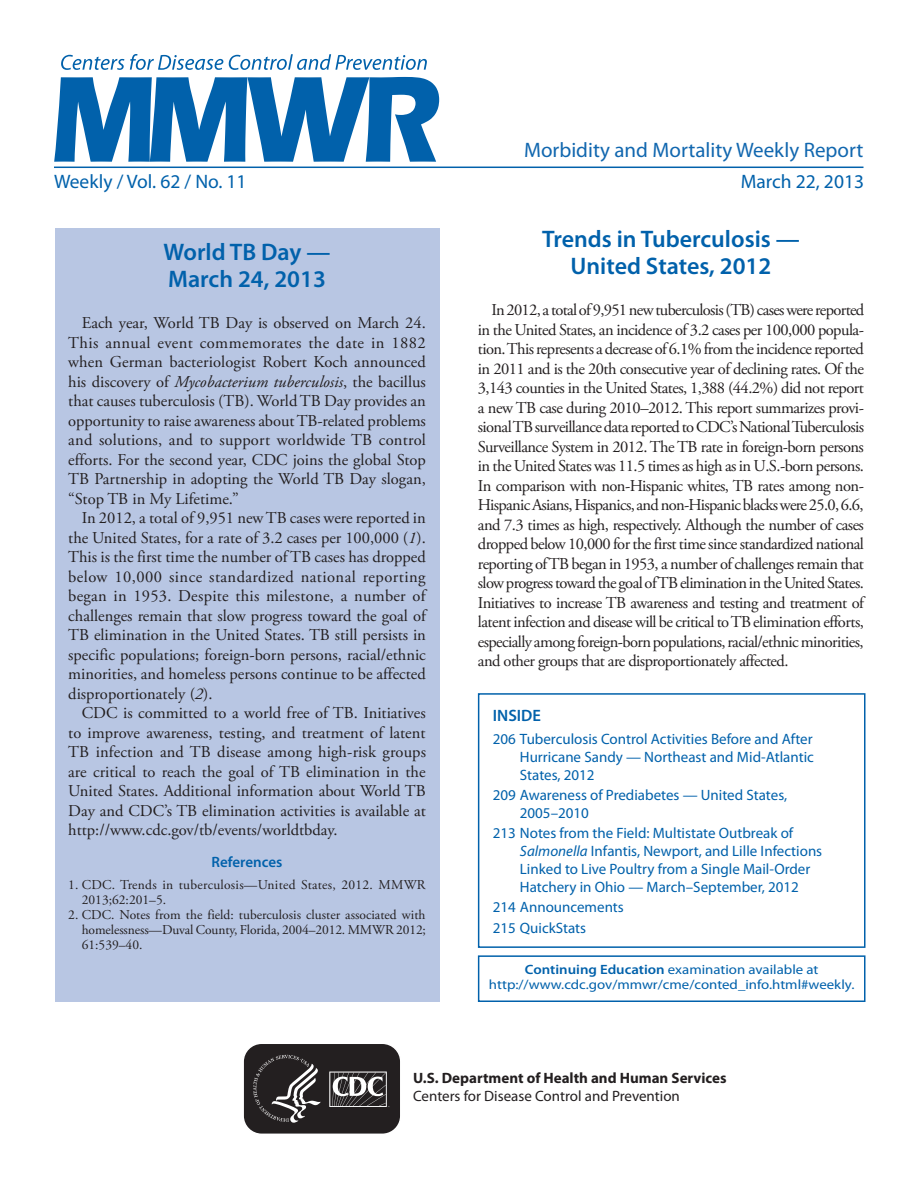
<style>
.page{position:relative;width:918px;height:1188px;background:#fff}
.page>*{position:absolute;margin:0;border:0;box-sizing:border-box;transform-origin:0 0}
.headline{font:600 24px/27px "Myriad Pro";color:#0161ab}
.t1{font:21px "Myriad Pro";color:#1167af}
.t2{font:19.5px "Myriad Pro";color:#0161ab}
.body_copy{font:16.5px/19.5px "Adobe Garamond Pro";color:#231f20;text-align:justify}
.inside{font:600 16.5px "Myriad Pro";color:#0161ab}
.toc_headline_to_99{font:15px/18px "Myriad Pro";color:#0161ab}
.t3{font:700 15px "Myriad Pro";color:#231f20}
.t4{font:15px "Myriad Pro";color:#231f20}
.t5{font:600 15px "Myriad Pro";color:#0161ab}
.t6{font:13.5px/15px "Adobe Garamond Pro";color:#231f20;text-align:justify}
.ce_callout_box{font:13.5px/15px "Myriad Pro";color:#0161ab;text-align:center;scale:1.1 1}
.t7{font:13.5px/15px "Adobe Garamond Pro";letter-spacing:.02em;color:#231f20}
.s1{font-style:italic}
.s2{font-weight:600}
</style>
<div class="page">
<svg style="left:243px;top:1045px;width:157px;height:89px;background:#403c3d"></svg>
<hr style="left:54px;top:167px;width:810px;height:1px;background:#0161ab">
<svg style="left:54px;top:77px;width:385px;height:85px"></svg>
<svg style="left:61px;top:54px;width:366px;height:16px"></svg>
<div style="left:478px;top:693px;width:388px;height:255px;border:2px solid #0161ab"></div>
<div style="left:478px;top:955px;width:388px;height:47px;border:2px solid #0161ab"></div>
<div style="left:55px;top:229px;width:384px;height:773px;background:#b8c6e3"></div>
<p class="t1" style="left:524px;top:137px;width:341px">Morbidity and Mortality Weekly Report</p>
<p class="t2" style="left:54px;top:169px;width:194px">Weekly / Vol. 62 / No. 11</p>
<p class="t2" style="left:741px;top:169px;width:125px">March 22, 2013</p>
<p class="headline" style="left:164px;top:238px;width:168px">World TB Day —<br>March 24, 2013</p>
<p class="body_copy" style="left:68px;top:314px;width:359px;text-indent:13px">Each year, World TB Day is observed on March 24.<br>This annual event commemorates the date in 1882 when German bacteriologist Robert Koch announced his discovery of <span class="s1">Mycobacterium tuberculosis</span>, the bacillus that causes tuberculosis (TB). World TB Day provides an opportunity to raise awareness about TB-related problems and solutions, and to support worldwide TB control efforts. For the second year, CDC joins the global Stop TB Partnership in adopting the World TB Day slogan, “Stop TB in My Lifetime.”</p>
<p class="body_copy" style="left:68px;top:509px;width:359px;text-indent:13px">In 2012, a total of 9,951 new TB cases were reported in the United States, for a rate of 3.2 cases per 100,000 (<span class="s1">1</span>).<br>This is the first time the number of TB cases has dropped below 10,000 since standardized national reporting began in 1953. Despite this milestone, a number of challenges remain that slow progress toward the goal of TB elimination in the United States. TB still persists in specific populations; foreign-born persons, racial/ethnic minorities, and homeless persons continue to be affected disproportionately (<span class="s1">2</span>).</p>
<p class="body_copy" style="left:68px;top:704px;width:359px;text-indent:13px">CDC is committed to a world free of TB. Initiatives to improve awareness, testing, and treatment of latent TB infection and TB disease among high-risk groups are critical to reach the goal of TB elimination in the United States. Additional information about World TB Day and CDC’s TB elimination activities is available at http://www.cdc.gov/tb/events/worldtbday.</p>
<p class="t5" style="left:212px;top:852px;width:72px">References</p>
<p class="t7" style="left:82px;top:877px;width:345px;text-indent:-14px">1. CDC. Trends in tuberculosis—United States, 2012. MMWR<br>2013;62:201–5.</p>
<p class="t6" style="left:82px;top:907px;width:346px;text-indent:-14px">2. CDC. Notes from the field: tuberculosis cluster associated with homelessness—Duval County, Florida, 2004–2012. MMWR 2012; 61:539–40.</p>
<p class="headline" style="left:542px;top:225px;width:259px;text-align:center">Trends in Tuberculosis —<br>United States, 2012</p>
<p class="body_copy" style="left:478px;top:301px;width:388px;text-indent:13px">In 2012, a total of 9,951 new tuberculosis (TB) cases were reported in the United States, an incidence of 3.2 cases per 100,000 popula&shy;tion. This represents a decrease of 6.1% from the incidence reported in 2011 and is the 20th consecutive year of declining rates. Of the 3,143 counties in the United States, 1,388 (44.2%) did not report a new TB case during 2010–2012. This report summarizes provi&shy;sional TB surveillance data reported to CDC’s National Tuberculosis Surveillance System in 2012. The TB rate in foreign-born persons in the United States was 11.5 times as high as in U.S.-born persons.<br>In comparison with non-Hispanic whites, TB rates among non-Hispanic Asians, Hispanics, and non-Hispanic blacks were 25.0, 6.6, and 7.3 times as high, respectively. Although the number of cases dropped below 10,000 for the first time since standardized national reporting of TB began in 1953, a number of challenges remain that slow progress toward the goal of TB elimination in the United States.<br>Initiatives to increase TB awareness and testing and treatment of latent infection and disease will be critical to TB elimination efforts, especially among foreign-born populations, racial/ethnic minorities, and other groups that are disproportionately affected.</p>
<p class="inside" style="left:493px;top:705px;width:50px">INSIDE</p>
<p class="toc_headline_to_99" style="left:520px;top:730px;width:295px;text-align:justify;text-indent:-27px">206 Tuberculosis Control Activities Before and After Hurricane Sandy — Northeast and Mid-Atlantic States, 2012</p>
<p class="toc_headline_to_99" style="left:520px;top:786px;width:269px;text-indent:-27px">209 Awareness of Prediabetes — United States,<br>2005–2010</p>
<p class="toc_headline_to_99" style="left:520px;top:824px;width:304px;text-indent:-27px">213 Notes from the Field: Multistate Outbreak of <span class="s1">Salmonella</span> Infantis, Newport, and Lille Infections Linked to Live Poultry from a Single Mail-Order Hatchery in Ohio — March–September, 2012</p>
<p class="toc_headline_to_99" style="left:493px;top:898px;width:132px">214 Announcements</p>
<p class="toc_headline_to_99" style="left:493px;top:918px;width:95px">215 QuickStats</p>
<p class="ce_callout_box" style="left:489px;top:962px;width:334px"><span class="s2">Continuing Education</span> examination available at http://www.cdc.gov/mmwr/cme/conted_info.html#weekly.</p>
<p class="t3" style="left:413px;top:1068px;width:315px">U.S. Department of Health and Human Services</p>
<p class="t4" style="left:413px;top:1087px;width:268px">Centers for Disease Control and Prevention</p>
</div>
